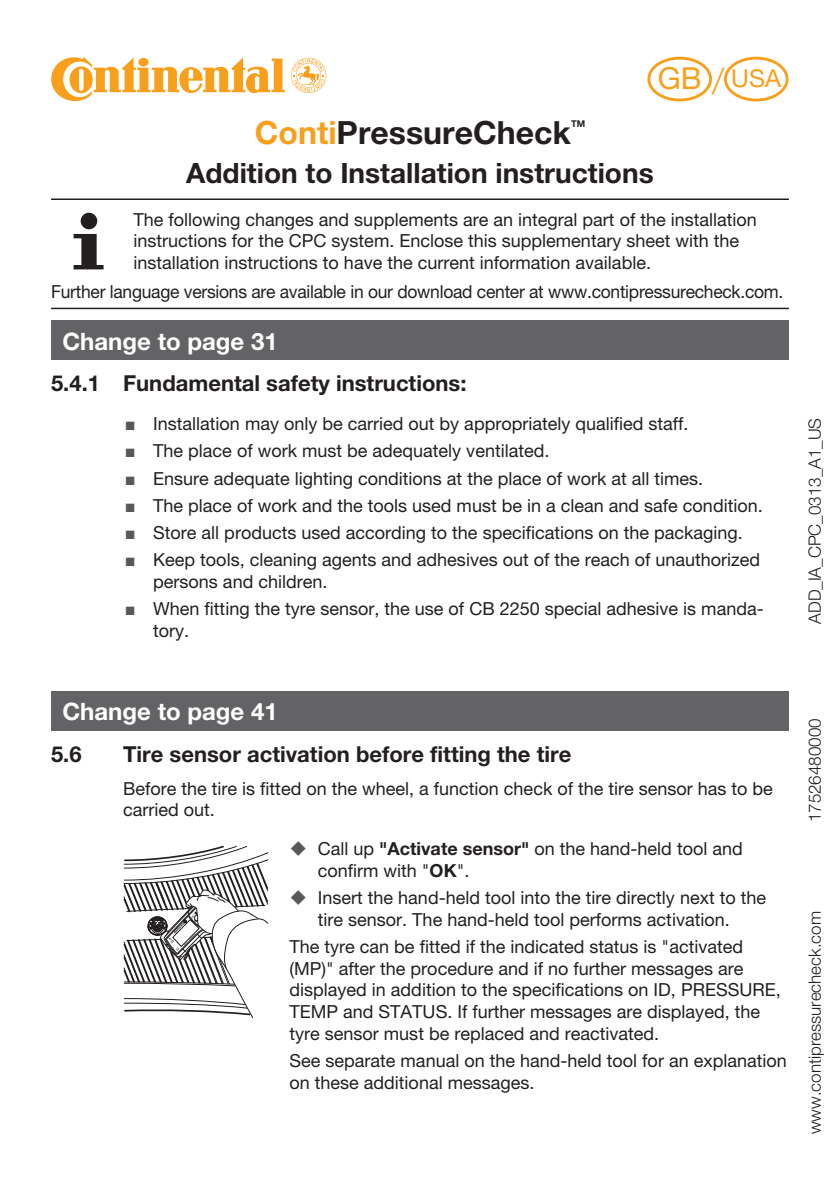
<style>
.page{position:relative;width:840px;height:1191px;background:#fff}
.page>*{position:absolute;margin:0;border:0;box-sizing:border-box;transform-origin:0 0}
.t1{font:700 32px "Helvetica Neue CELT";color:#231f20}
.t2{font:700 28px "Helvetica Neue CELT";color:#231f20}
.t3{font:24.6px "Helvetica Neue";color:#f89f1c}
.t4{font:700 24px "Helvetica Neue CELT";color:#fff}
.t5{font:700 22px "Helvetica Neue CELT";color:#231f20}
.t6{font:18px/21.6px "Helvetica Neue CELT";color:#231f20}
.t7{font:300 17px "Helvetica Neue CELT";color:#231f20}
.t8{font:700 9.4px "Helvetica Neue CELT";color:#231f20}
.s1{font-size:30.4px}
.s2{font-family:"Helvetica Neue CELT";font-weight:300;font-size:36px}
.s3{color:#f89f1c}
.s4{font-family:"Arial";color:#57585a}
.s5{font-weight:700}
</style>
<div class="page">
<svg style="left:51px;top:57px;width:233px;height:44px"></svg>
<svg style="left:291px;top:58px;width:35px;height:35px"></svg>
<hr style="left:51px;top:198px;width:737px;height:2px;background:#231f20">
<hr style="left:51px;top:308px;width:737px;height:1px;background:#231f20">
<svg style="left:73px;top:213px;width:30px;height:56px"></svg>
<div style="left:51px;top:320px;width:737px;height:40px;background:#636366"></div>
<svg style="left:123px;top:845px;width:146px;height:173px"></svg>
<div style="left:51px;top:691px;width:737px;height:39px;background:#636366"></div>
<div style="left:647px;top:57px;width:64px;height:44px;border:3px solid #f89f1c;border-radius:50%"></div>
<div style="left:723px;top:57px;width:65px;height:44px;border:3px solid #f89f1c;border-radius:50%"></div>
<h3 class="t3" style="left:657px;top:64px;width:125px"><span class="s1">GB</span> <span class="s2">/</span> USA</h3>
<h1 class="t1" style="left:255px;top:113px;width:317px"><span class="s3">Conti</span>PressureCheck</h1>
<p class="t8" style="left:570px;top:117px;width:16px">TM</p>
<h2 class="t2" style="left:186px;top:156px;width:468px">Addition to Installation instructions</h2>
<p class="t6" style="left:133px;top:209px;width:624px">The following changes and supplements are an integral part of the installation instructions for the CPC system. Enclose this supplementary sheet with the installation instructions to have the current information available.</p>
<p class="t6" style="left:51px;top:281px;width:733px">Further language versions are available in our download center at www.contipressurecheck.com.</p>
<h3 class="t4" style="left:62px;top:326px;width:217px">Change to page 31</h3>
<p class="t5" style="left:51px;top:370px;width:417px">5.4.1 Fundamental safety instructions:</p>
<p class="t6" style="left:125px;top:413px;width:565px"><span class="s4">■</span> Installation may only be carried out by appropriately qualified staff.</p>
<p class="t6" style="left:125px;top:440px;width:426px"><span class="s4">■</span> The place of work must be adequately ventilated.</p>
<p class="t6" style="left:125px;top:467px;width:579px"><span class="s4">■</span> Ensure adequate lighting conditions at the place of work at all times.</p>
<p class="t6" style="left:125px;top:495px;width:639px"><span class="s4">■</span> The place of work and the tools used must be in a clean and safe condition.</p>
<p class="t6" style="left:125px;top:522px;width:619px"><span class="s4">■</span> Store all products used according to the specifications on the packaging.</p>
<p class="t6" style="left:153px;top:549px;width:608px;text-indent:-28px"><span class="s4">■</span> Keep tools, cleaning agents and adhesives out of the reach of unauthorized persons and children.</p>
<p class="t6" style="left:153px;top:598px;width:611px;text-indent:-28px"><span class="s4">■</span> When fitting the tyre sensor, the use of CB 2250 special adhesive is manda&shy;tory.</p>
<p class="t7" style="left:804px;top:624px;width:207px;rotate:-90deg">ADD_IA_CPC_0313_A1_US</p>
<h3 class="t4" style="left:62px;top:696px;width:217px">Change to page 41</h3>
<p class="t5" style="left:51px;top:740px;width:32px">5.6</p>
<p class="t5" style="left:123px;top:740px;width:449px">Tire sensor activation before fitting the tire</p>
<p class="t6" style="left:123px;top:777px;width:651px">Before the tire is fitted on the wheel, a function check of the tire sensor has to be carried out.</p>
<p class="t6" style="left:317px;top:838px;width:426px">Call up <span class="s5">"Activate sensor"</span> on the hand-held tool and confirm with "<span class="s5">OK</span>".</p>
<p class="t6" style="left:317px;top:887px;width:449px">Insert the hand-held tool into the tire directly next to the tire sensor. The hand-held tool performs activation.</p>
<p class="t6" style="left:289px;top:936px;width:492px">The tyre can be fitted if the indicated status is "activated (MP)" after the procedure and if no further messages are displayed in addition to the specifications on ID, PRESSURE, TEMP and STATUS. If further messages are displayed, the tyre sensor must be replaced and reactivated.</p>
<p class="t6" style="left:289px;top:1050px;width:498px">See separate manual on the hand-held tool for an explanation on these additional messages.</p>
<p class="t7" style="left:804px;top:822px;width:105px;rotate:-90deg">17526480000</p>
<p class="t7" style="left:804px;top:1134px;width:224px;rotate:-90deg">www.contipressurecheck.com</p>
</div>
